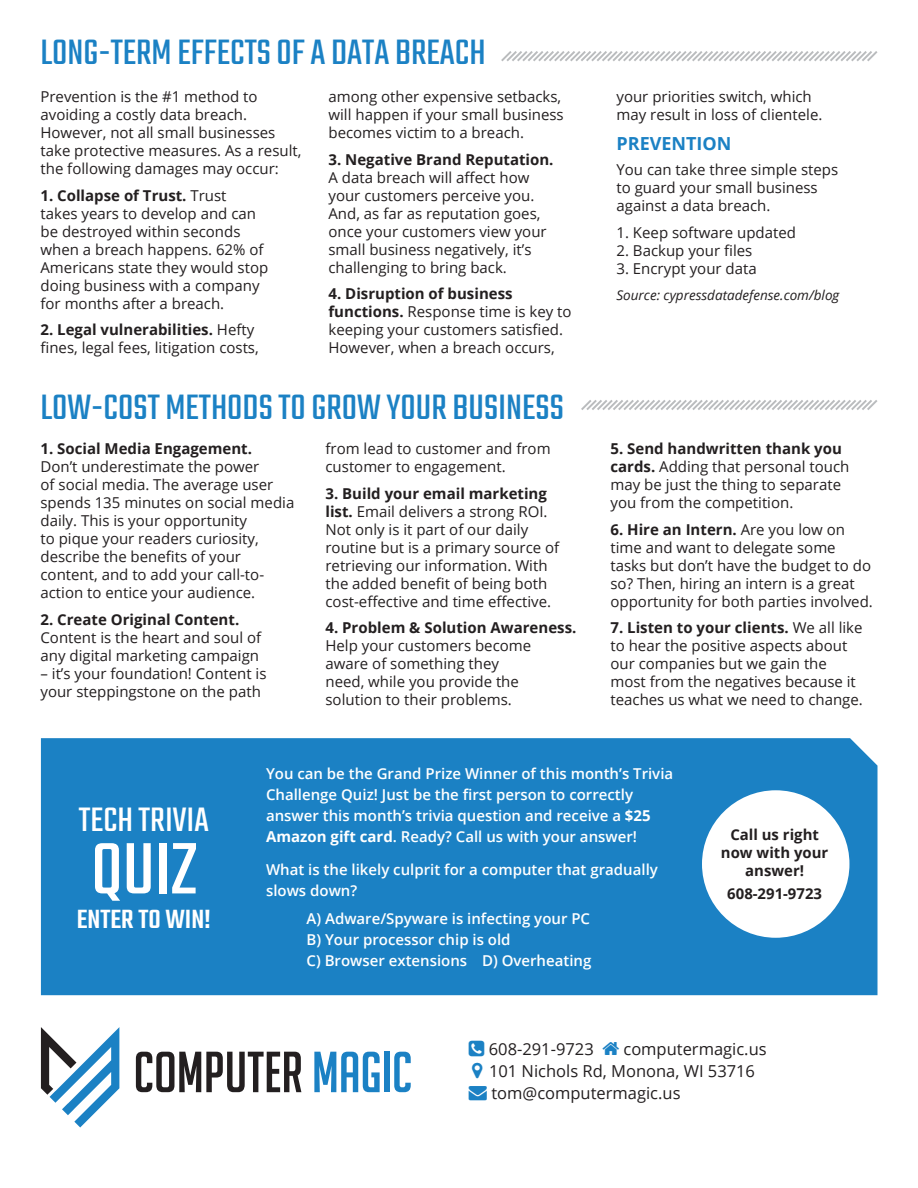
<style>
.page{position:relative;width:918px;height:1188px;background:#fff}
.page>*{position:absolute;margin:0;border:0;box-sizing:border-box;transform-origin:0 0}
.t1{font:80.25px "Teko";color:#fff}
.t2{font:39px "Teko";color:#1b81c4}
.t3{font:37.5px "Teko";color:#fff}
.t4{font:500 28.95px "Teko";color:#fff}
.t5{font:700 18px "Open Sans";color:#1b81c4}
.t6{font:16.5px/21.8px "Open Sans";color:#231f20}
.t7{font:15px/18px "Open Sans";color:#231f20}
.t8{font:600 15px/21px "Open Sans";color:#fff}
.t9{font:700 15px "Open Sans";color:#231f20}
.t10{font:700 14.85px/17.9px "Open Sans";color:#231f20;text-align:center}
.t11{font:italic 13.5px "Open Sans";color:#231f20}
.s1{font-weight:700}
.s2{color:#1b81c4}
</style>
<div class="page">
<div style="left:41px;top:738px;width:837px;height:257px;background:#1b81c4"></div>
<div style="left:702px;top:790px;width:147px;height:148px;background:#fff;border-radius:50%"></div>
<svg style="left:41px;top:1027px;width:78px;height:100px"></svg>
<svg style="left:136px;top:1052px;width:165px;height:40px"></svg>
<svg style="left:314px;top:1052px;width:66px;height:40px"></svg>
<div style="left:384px;top:1052px;width:5px;height:40px;background:#1b81c4"></div>
<svg style="left:394px;top:1052px;width:17px;height:40px"></svg>
<svg style="left:501px;top:51px;width:377px;height:11px"></svg>
<svg style="left:581px;top:400px;width:297px;height:10px"></svg>
<h2 class="t2" style="left:40px;top:31px;width:447px">LONG-TERM EFFECTS OF A DATA BREACH</h2>
<p class="t7" style="left:41px;top:87px;width:263px">Prevention is the #1 method to avoiding a costly data breach.<br>However, not all small businesses take protective measures. As a result, the following damages may occur:</p>
<p class="t7" style="left:41px;top:186px;width:229px"><span class="s1">1. Collapse of Trust.</span> Trust<br>takes years to develop and can be destroyed within seconds when a breach happens. 62% of<br>Americans state they would stop doing business with a company for months after a breach.</p>
<p class="t7" style="left:41px;top:320px;width:220px"><span class="s1">2. Legal vulnerabilities.</span> Hefty fines, legal fees, litigation costs,</p>
<p class="t7" style="left:329px;top:87px;width:237px">among other expensive setbacks, will happen if your small business becomes victim to a breach.</p>
<p class="t9" style="left:329px;top:149px;width:227px">3. Negative Brand Reputation.</p>
<p class="t7" style="left:329px;top:168px;width:220px">A data breach will affect how your customers perceive you.<br>And, as far as reputation goes, once your customers view your small business negatively, it’s challenging to bring back.</p>
<p class="t7" style="left:329px;top:284px;width:245px"><span class="s1">4. Disruption of business functions.</span> Response time is key to keeping your customers satisfied.<br>However, when a breach occurs,</p>
<h2 class="t2" style="left:40px;top:385px;width:525px">LOW-COST METHODS TO GROW YOUR BUSINESS</h2>
<p class="t9" style="left:40px;top:438px;width:213px">1. Social Media Engagement.</p>
<p class="t7" style="left:40px;top:458px;width:255px">Don’t underestimate the power<br>of social media. The average user spends 135 minutes on social media daily. This is your opportunity<br>to pique your readers curiosity, describe the benefits of your content, and to add your call-to&shy;action to entice your audience.</p>
<p class="t9" style="left:40px;top:609px;width:200px">2. Create Original Content.</p>
<p class="t7" style="left:40px;top:628px;width:222px">Content is the heart and soul of any digital marketing campaign</p>
<p class="t7" style="left:40px;top:664px;width:228px">– it’s your foundation! Content is your steppingstone on the path</p>
<p class="t7" style="left:326px;top:440px;width:227px">from lead to customer and from customer to engagement.</p>
<p class="t7" style="left:326px;top:484px;width:235px"><span class="s1">3. Build your email marketing list.</span> Email delivers a strong ROI.<br>Not only is it part of our daily routine but is a primary source of retrieving our information. With the added benefit of being both cost-effective and time effective.</p>
<p class="t9" style="left:326px;top:617px;width:252px">4. Problem &amp; Solution Awareness.</p>
<p class="t7" style="left:326px;top:637px;width:207px">Help your customers become aware of something they need, while you provide the solution to their problems.</p>
<p class="t7" style="left:617px;top:87px;width:207px">your priorities switch, which may result in loss of clientele.</p>
<p class="t5" style="left:616px;top:131px;width:117px">PREVENTION</p>
<p class="t7" style="left:616px;top:160px;width:223px">You can take three simple steps to guard your small business against a data breach.</p>
<p class="t7" style="left:616px;top:223px;width:181px">1. Keep software updated</p>
<p class="t7" style="left:616px;top:241px;width:137px">2. Backup your files</p>
<p class="t7" style="left:616px;top:259px;width:142px">3. Encrypt your data</p>
<p class="t11" style="left:616px;top:286px;width:224px">Source: cypressdatadefense.com/blog</p>
<p class="t7" style="left:610px;top:440px;width:240px"><span class="s1">5. Send handwritten thank you cards.</span> Adding that personal touch may be just the thing to separate you from the competition.</p>
<p class="t7" style="left:610px;top:520px;width:264px"><span class="s1">6. Hire an Intern.</span> Are you low on time and want to delegate some tasks but don’t have the budget to do so? Then, hiring an intern is a great opportunity for both parties involved.</p>
<p class="t7" style="left:610px;top:619px;width:254px"><span class="s1">7. Listen to your clients.</span> We all like to hear the positive aspects about our companies but we gain the most from the negatives because it teaches us what we need to change.</p>
<h3 class="t3" style="left:79px;top:799px;width:131px">TECH TRIVIA</h3>
<h1 class="t1" style="left:91px;top:824px;width:107px">QUIZ</h1>
<h3 class="t4" style="left:77px;top:902px;width:136px">ENTER TO WIN!</h3>
<p class="t8" style="left:266px;top:762px;width:409px">You can be the Grand Prize Winner of this month’s Trivia Challenge Quiz! Just be the first person to correctly answer this month’s trivia question and receive a <span class="s1">$25<br>Amazon gift card</span>. Ready? Call us with your answer!</p>
<p class="t8" style="left:266px;top:859px;width:393px">What is the likely culprit for a computer that gradually slows down?</p>
<p class="t8" style="left:307px;top:908px;width:286px">A) Adware/Spyware is infecting your PC<br>B) Your processor chip is old<br>C) Browser extensions D) Overheating</p>
<p class="t10" style="left:721px;top:826px;width:109px">Call us right now with your answer!</p>
<p class="t10" style="left:727px;top:884px;width:96px">608-291-9723</p>
<p class="t6" style="left:489px;top:1038px;width:279px;text-indent:134px">computermagic.us<br>101 Nichols Rd, Monona, WI 53716</p>
<p class="t6" style="left:469px;top:1081px;width:213px"><span class="s2">→</span> tom@computermagic.us</p>
<p class="t6" style="left:489px;top:1038px;width:107px">608-291-9723</p>
</div>
